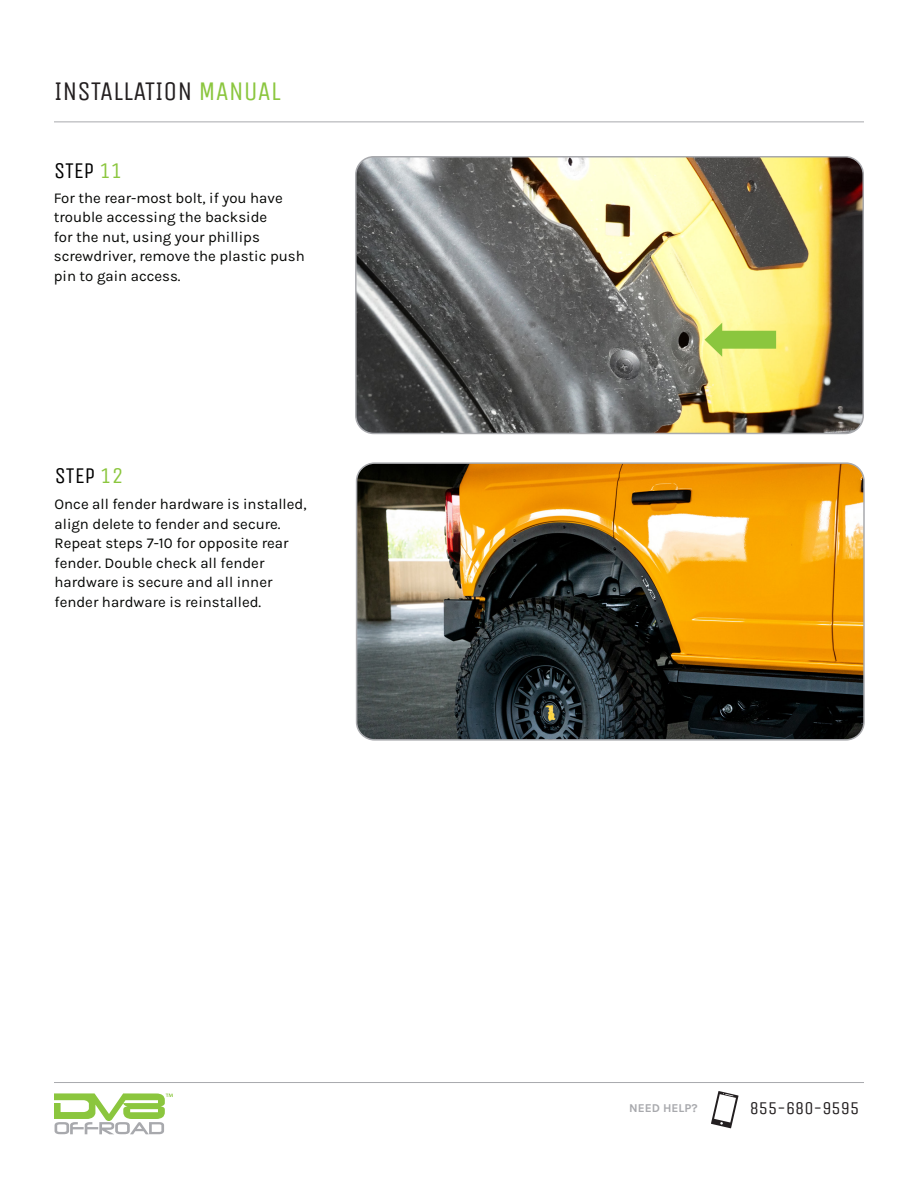
<style>
.page{position:relative;width:918px;height:1188px;background:#fff}
.page>*{position:absolute;margin:0;border:0;box-sizing:border-box;transform-origin:0 0}
.t1{font:27px "Unica One";color:#231f20}
.t2{font:22.5px "Unica One";color:#010101}
.t3{font:18px "Unica One";color:#231f20}
.t4{font:15px/19.5px "Karla";color:#040503}
.t5{font:12px "Karla";color:#a8a9ad}
.s1{color:#8bc63e}
</style>
<div class="page">
<hr style="left:54px;top:122px;width:810px;height:1px;background:#a8a9ad">
<svg style="left:54px;top:1093px;width:119px;height:41px"></svg>
<hr style="left:54px;top:1082px;width:810px;height:1px;background:#a8a9ad">
<svg style="left:711px;top:1091px;width:28px;height:37px"></svg>
<img style="left:358px;top:159px;width:505px;height:274px">
<div style="left:355px;top:156px;width:509px;height:278px;border:2px solid #a8a9ad;border-radius:18px"></div>
<img style="left:359px;top:465px;width:503px;height:273px">
<div style="left:356px;top:462px;width:509px;height:279px;border:2px solid #a8a9ad;border-radius:18px"></div>
<svg style="left:705px;top:323px;width:71px;height:34px;background:#c1dd67"></svg>
<p class="t1" style="left:54px;top:76px;width:228px">INSTALLATION <span class="s1">MANUAL</span></p>
<p class="t2" style="left:54px;top:157px;width:70px">STEP <span class="s1">11</span></p>
<p class="t4" style="left:54px;top:187px;width:252px">For the rear-most bolt, if you have trouble accessing the backside<br>for the nut, using your phillips screwdriver, remove the plastic push pin to gain access.</p>
<p class="t2" style="left:55px;top:462px;width:70px">STEP <span class="s1">12</span></p>
<p class="t4" style="left:55px;top:494px;width:253px">Once all fender hardware is installed, align delete to fender and secure.<br>Repeat steps 7-10 for opposite rear fender. Double check all fender hardware is secure and all inner fender hardware is reinstalled.</p>
<p class="t5" style="left:629px;top:1100px;width:70px">NEED HELP?</p>
<p class="t3" style="left:750px;top:1097px;width:111px">855-680-9595</p>
</div>
